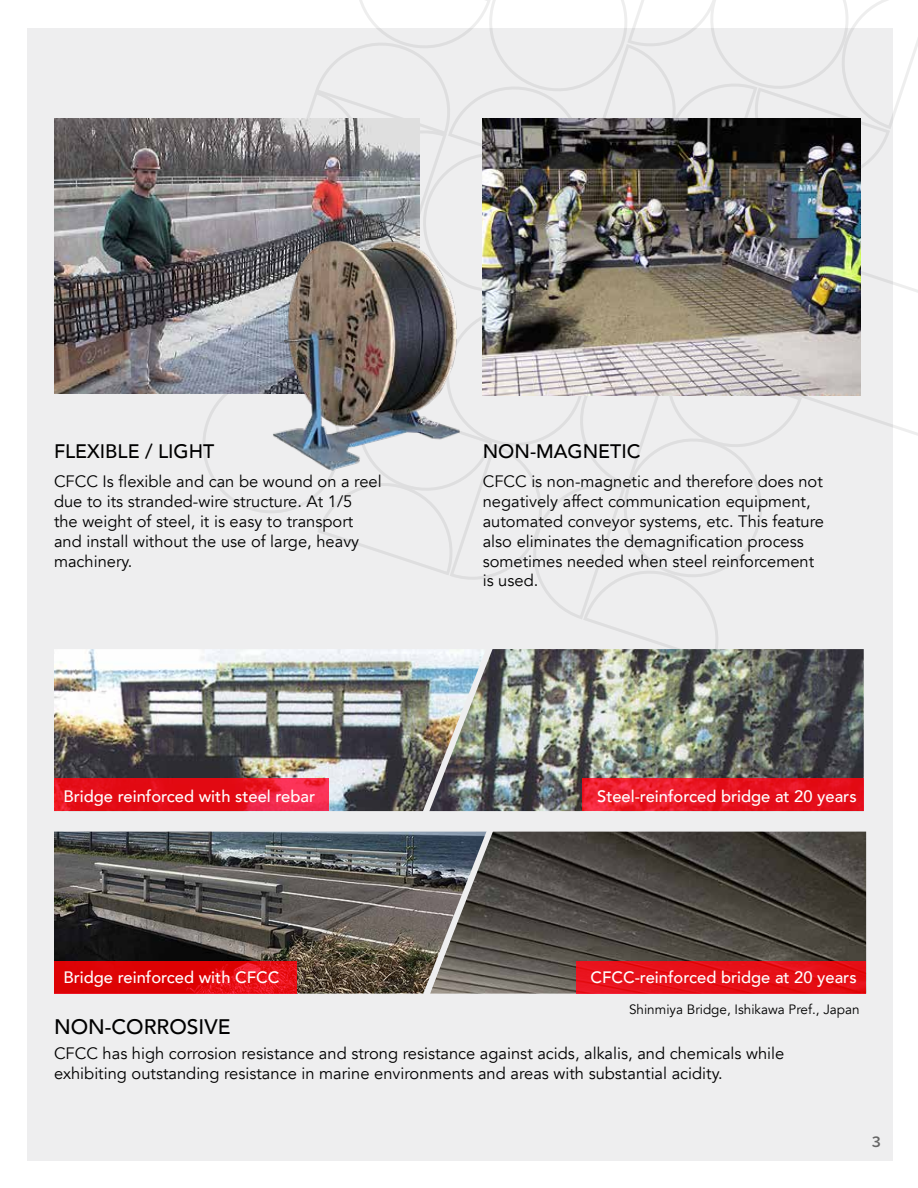
<style>
.page{position:relative;width:918px;height:1188px;background:#fff}
.page>*{position:absolute;margin:0;border:0;box-sizing:border-box;transform-origin:0 0}
.t1{font:500 21px "Avenir";color:#000}
.t2{font:500 19.5px "Avenir";color:#000}
.t3{font:16.5px/19.8px "Avenir";color:#000}
.t4{font:500 16.5px "Avenir";color:#fff}
.t5{font:16.5px "Source Code Variable";color:#666}
.t6{font:13.5px "Avenir";color:#000}
</style>
<div class="page">
<div style="left:27px;top:28px;width:865px;height:1133px;background:#eeeeef"></div>
<img style="left:54px;top:832px;width:140px;height:129px">
<img style="left:54px;top:649px;width:140px;height:130px">
<svg style="left:54px;top:779px;width:140px;height:32px;background:#e40c16"></svg>
<div style="left:54px;top:961px;width:243px;height:33px;background:#dd0204"></div>
<img style="left:54px;top:119px;width:140px;height:274px">
<img style="left:194px;top:0;width:724px;height:1020px">
<svg style="left:582px;top:779px;width:282px;height:32px;background:#e81522"></svg>
<svg style="left:577px;top:961px;width:289px;height:33px;background:#e61018"></svg>
<img style="left:269px;top:237px;width:193px;height:234px">
<p class="t2" style="left:54px;top:434px;width:162px">FLEXIBLE / LIGHT</p>
<p class="t3" style="left:54px;top:472px;width:329px">CFCC Is flexible and can be wound on a reel due to its stranded-wire structure. At 1/5<br>the weight of steel, it is easy to transport and install without the use of large, heavy machinery.</p>
<p class="t2" style="left:483px;top:434px;width:159px">NON-MAGNETIC</p>
<p class="t3" style="left:483px;top:472px;width:343px">CFCC is non-magnetic and therefore does not negatively affect communication equipment, automated conveyor systems, etc. This feature also eliminates the demagnification process sometimes needed when steel reinforcement is used.</p>
<p class="t4" style="left:63px;top:782px;width:253px">Bridge reinforced with steel rebar</p>
<p class="t4" style="left:597px;top:782px;width:261px">Steel-reinforced bridge at 20 years</p>
<p class="t4" style="left:63px;top:963px;width:218px">Bridge reinforced with CFCC</p>
<p class="t1" style="left:54px;top:1008px;width:178px">NON-CORROSIVE</p>
<p class="t4" style="left:590px;top:963px;width:268px">CFCC-reinforced bridge at 20 years</p>
<p class="t6" style="left:629px;top:1001px;width:232px">Shinmiya Bridge, Ishikawa Pref., Japan</p>
<p class="t3" style="left:54px;top:1044px;width:732px">CFCC has high corrosion resistance and strong resistance against acids, alkalis, and chemicals while exhibiting outstanding resistance in marine environments and areas with substantial acidity.</p>
<p class="t5" style="left:871px;top:1130px;width:11px">3</p>
</div>
